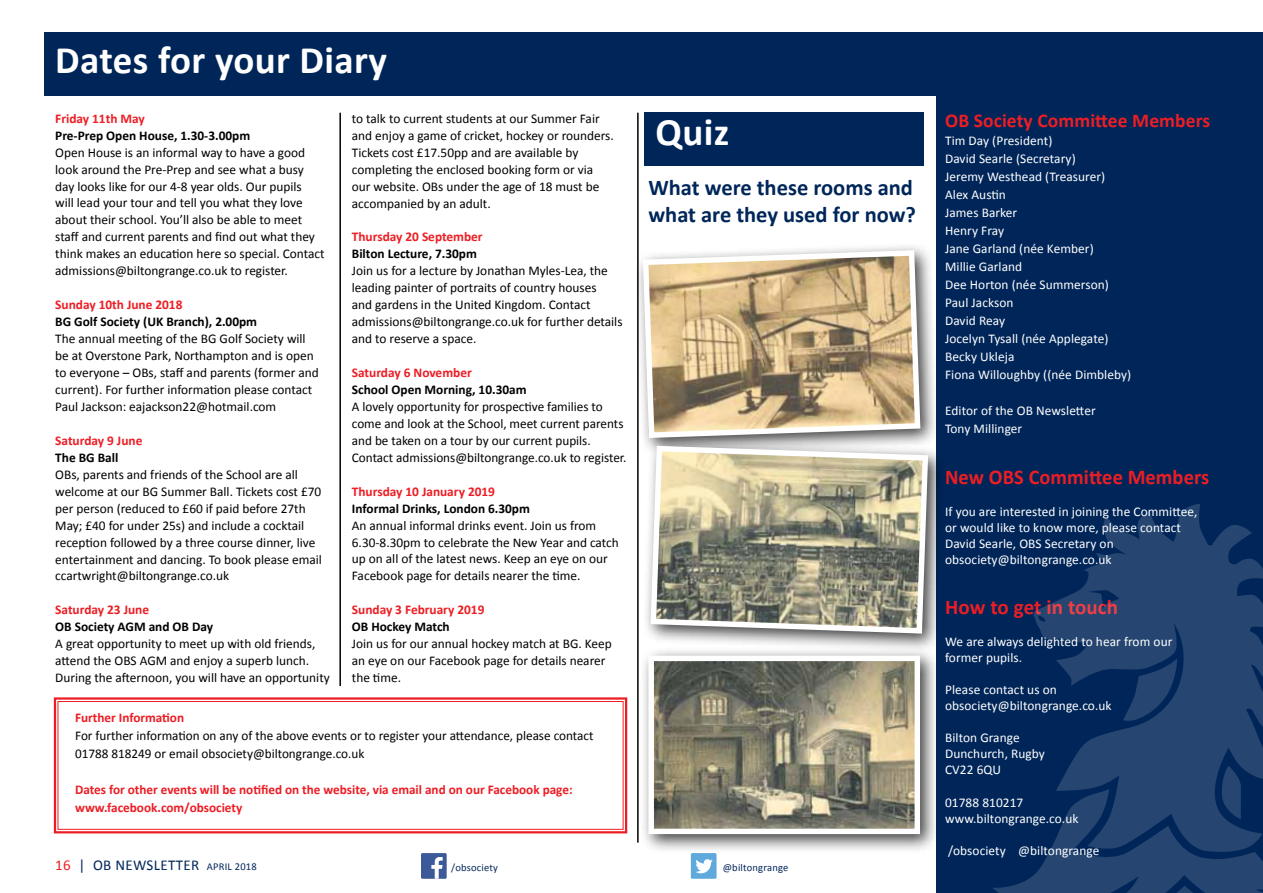
<style>
.page{position:relative;width:1263px;height:893px;background:#fff}
.page>*{position:absolute;margin:0;border:0;box-sizing:border-box;transform-origin:0 0}
.t1{font:700 39px "Calibri";letter-spacing:.01em;color:#fff}
.t2{font:700 22.5px/27px "Calibri";color:#002659}
.t3{font:700 21px "Calibri";letter-spacing:.005em;color:#ed1d24}
.t4{font:700 19.5px "Calibri";letter-spacing:.005em;color:#ed1d24}
.t5{font:15px "Calibri";letter-spacing:.02em;color:#002659}
.t6{font:13.35px/17px "Calibri";color:#000}
.t7{font:13.35px/18px "Calibri";letter-spacing:.005em;color:#fff}
.t8{font:700 13.35px/18px "Calibri";color:#ed1d24}
.t9{font:700 13.35px "Calibri";color:#000}
.t10{font:10.5px "Calibri";letter-spacing:.02em;color:#002659}
.s1{color:#ed1d24}
.s2{font-size:10.5px}
</style>
<div class="page">
<div style="left:936px;top:52px;width:327px;height:841px;background:#002659"></div>
<div style="left:45px;top:32px;width:1218px;height:64px;background:#002659"></div>
<svg style="left:1033px;top:504px;width:230px;height:262px;fill:#264671"></svg>
<svg style="left:1123px;top:659px;width:54px;height:63px"></svg>
<svg style="left:993px;top:766px;width:270px;height:127px"></svg>
<hr style="left:637px;top:113px;width:2px;height:730px;background:#000">
<div style="left:421px;top:853px;width:26px;height:26px;background:#3c5a99"></div>
<svg style="left:431px;top:857px;width:12px;height:22px"></svg>
<div style="left:691px;top:853px;width:25px;height:26px;background:#5fa9dd"></div>
<svg style="left:695px;top:859px;width:18px;height:14px"></svg>
<div style="left:634px;top:242px;width:305px;height:215px;background:#000;opacity:.75"></div>
<svg style="left:640px;top:247px;width:283px;height:194px;background:#c6b290"></svg>
<svg style="left:53px;top:697px;width:575px;height:137px"></svg>
<div style="left:58px;top:701px;width:565px;height:129px;border:1px solid #ed1d24"></div>
<hr style="left:339px;top:113px;width:2px;height:573px;background:#000">
<div style="left:645px;top:113px;width:279px;height:53px;background:#002659"></div>
<div style="left:642px;top:437px;width:305px;height:216px;background:#000;opacity:.75"></div>
<svg style="left:648px;top:443px;width:283px;height:193px;background:#a9a692"></svg>
<div style="left:640px;top:647px;width:299px;height:207px;background:#000;opacity:.75"></div>
<img style="left:654px;top:662px;width:260px;height:166px">
<div style="left:648px;top:656px;width:272px;height:178px;border:5px solid #fff"></div>
<h1 class="t1" style="left:55px;top:36px;width:333px">Dates for your Diary</h1>
<p class="t8" style="left:55px;top:109px;width:91px">Friday 11th May</p>
<p class="t9" style="left:55px;top:127px;width:196px">Pre-Prep Open House, 1.30-3.00pm</p>
<p class="t6" style="left:55px;top:144px;width:271px">Open House is an informal way to have a good look around the Pre-Prep and see what a busy day looks like for our 4-8 year olds. Our pupils<br>will lead your tour and tell you what they love about their school. You’ll also be able to meet staff and current parents and find out what they think makes an education here so special. Contact admissions@biltongrange.co.uk to register.</p>
<p class="t8" style="left:55px;top:295px;width:129px">Sunday 10th June 2018</p>
<p class="t9" style="left:55px;top:313px;width:203px">BG Golf Society (uK Branch), 2.00pm</p>
<p class="t6" style="left:55px;top:330px;width:265px">The annual meeting of the BG Golf Society will be at Overstone Park, Northampton and is open to everyone – OBs, staff and parents (former and current). For further information please contact Paul Jackson: eajackson22@hotmail.com</p>
<p class="t8" style="left:55px;top:431px;width:89px">Saturday 9 June</p>
<p class="t9" style="left:55px;top:449px;width:65px">The BG Ball</p>
<p class="t6" style="left:55px;top:466px;width:268px">OBs, parents and friends of the School are all welcome at our BG Summer Ball. Tickets cost £70 per person (reduced to £60 if paid before 27th May; £40 for under 25s) and include a cocktail reception followed by a three course dinner, live entertainment and dancing. To book please email ccartwright@biltongrange.co.uk</p>
<p class="t8" style="left:55px;top:600px;width:95px">Saturday 23 June</p>
<p class="t9" style="left:55px;top:619px;width:159px">OB Society AGM and OB Day</p>
<p class="t6" style="left:55px;top:635px;width:276px">A great opportunity to meet up with old friends, attend the OBS AGM and enjoy a superb lunch.<br>During the afternoon, you will have an opportunity</p>
<p class="t6" style="left:352px;top:110px;width:263px">to talk to current students at our Summer Fair and enjoy a game of cricket, hockey or rounders.<br>Tickets cost £17.50pp and are available by completing the enclosed booking form or via our website. OBs under the age of 18 must be accompanied by an adult.</p>
<p class="t8" style="left:352px;top:227px;width:132px">Thursday 20 September</p>
<p class="t9" style="left:352px;top:246px;width:127px">Bilton Lecture, 7.30pm</p>
<p class="t6" style="left:352px;top:263px;width:272px">Join us for a lecture by Jonathan Myles-Lea, the leading painter of portraits of country houses<br>and gardens in the United Kingdom. Contact admissions@biltongrange.co.uk for further details and to reserve a space.</p>
<p class="t8" style="left:352px;top:363px;width:121px">Saturday 6 November</p>
<p class="t9" style="left:352px;top:381px;width:176px">School Open Morning, 10.30am</p>
<p class="t6" style="left:352px;top:398px;width:276px">A lovely opportunity for prospective families to come and look at the School, meet current parents and be taken on a tour by our current pupils.<br>Contact admissions@biltongrange.co.uk to register.</p>
<p class="t8" style="left:352px;top:482px;width:145px">Thursday 10 January 2019</p>
<p class="t9" style="left:352px;top:500px;width:180px">Informal Drinks, London 6.30pm</p>
<p class="t6" style="left:352px;top:517px;width:268px">An annual informal drinks event. Join us from 6.30-8.30pm to celebrate the New Year and catch up on all of the latest news. Keep an eye on our Facebook page for details nearer the time.</p>
<p class="t8" style="left:352px;top:600px;width:134px">Sunday 3 February 2019</p>
<p class="t9" style="left:352px;top:619px;width:99px">OB Hockey Match</p>
<p class="t6" style="left:352px;top:635px;width:261px">Join us for our annual hockey match at BG. Keep an eye on our Facebook page for details nearer the time.</p>
<p class="t8" style="left:75px;top:707px;width:111px">Further Information</p>
<p class="t6" style="left:75px;top:726px;width:520px;line-height:18px">For further information on any of the above events or to register your attendance, please contact<br>01788 818249 or email obsociety@biltongrange.co.uk</p>
<p class="t8" style="left:75px;top:779px;width:499px">Dates for other events will be notified on the website, via email and on our Facebook page: www.facebook.com/obsociety</p>
<h1 class="t1" style="left:655px;top:108px;width:75px">Quiz</h1>
<h2 class="t2" style="left:648px;top:173px;width:269px">What were these rooms and what are they used for now?</h2>
<p class="t5" style="left:55px;top:860px;width:203px"><span class="s1">16</span> | OB NEWSLETTER <span class="s2">APRIL 2018</span></p>
<p class="t10" style="left:451px;top:860px;width:48px">/obsociety</p>
<p class="t10" style="left:723px;top:860px;width:67px">@biltongrange</p>
<h3 class="t4" style="left:945px;top:109px;width:267px">OB Society Committee Members</h3>
<p class="t7" style="left:945px;top:132px;width:188px">Tim Day (President)<br>David Searle (Secretary)<br>Jeremy Westhead (Treasurer)<br>Alex Austin<br>James Barker<br>Henry Fray<br>Jane Garland (née Kember)<br>Millie Garland<br>Dee Horton (née Summerson)<br>Paul Jackson<br>David Reay<br>Jocelyn Tysall (née Applegate)<br>Becky Ukleja<br>Fiona Willoughby ((née Dimbleby)</p>
<p class="t7" style="left:945px;top:402px;width:152px">Editor of the OB Newsletter<br>Tony Millinger</p>
<h3 class="t3" style="left:945px;top:464px;width:266px">New OBS Committee Members</h3>
<p class="t7" style="left:945px;top:503px;width:254px;line-height:16px">If you are interested in joining the Committee, or would like to know more, please contact David Searle, OBS Secretary on obsociety@biltongrange.co.uk</p>
<h3 class="t3" style="left:945px;top:594px;width:174px">How to get in touch</h3>
<p class="t7" style="left:945px;top:634px;width:229px;line-height:16px">We are always delighted to hear from our former pupils.</p>
<p class="t7" style="left:945px;top:683px;width:168px;line-height:16px">Please contact us on obsociety@biltongrange.co.uk</p>
<p class="t7" style="left:945px;top:730px;width:101px;line-height:16px">Bilton Grange<br>Dunchurch, Rugby<br>CV22 6QU</p>
<p class="t7" style="left:945px;top:795px;width:135px;line-height:16px">01788 810217 www.biltongrange.co.uk</p>
<p class="t7" style="left:948px;top:841px;width:153px">/obsociety @biltongrange</p>
</div>
